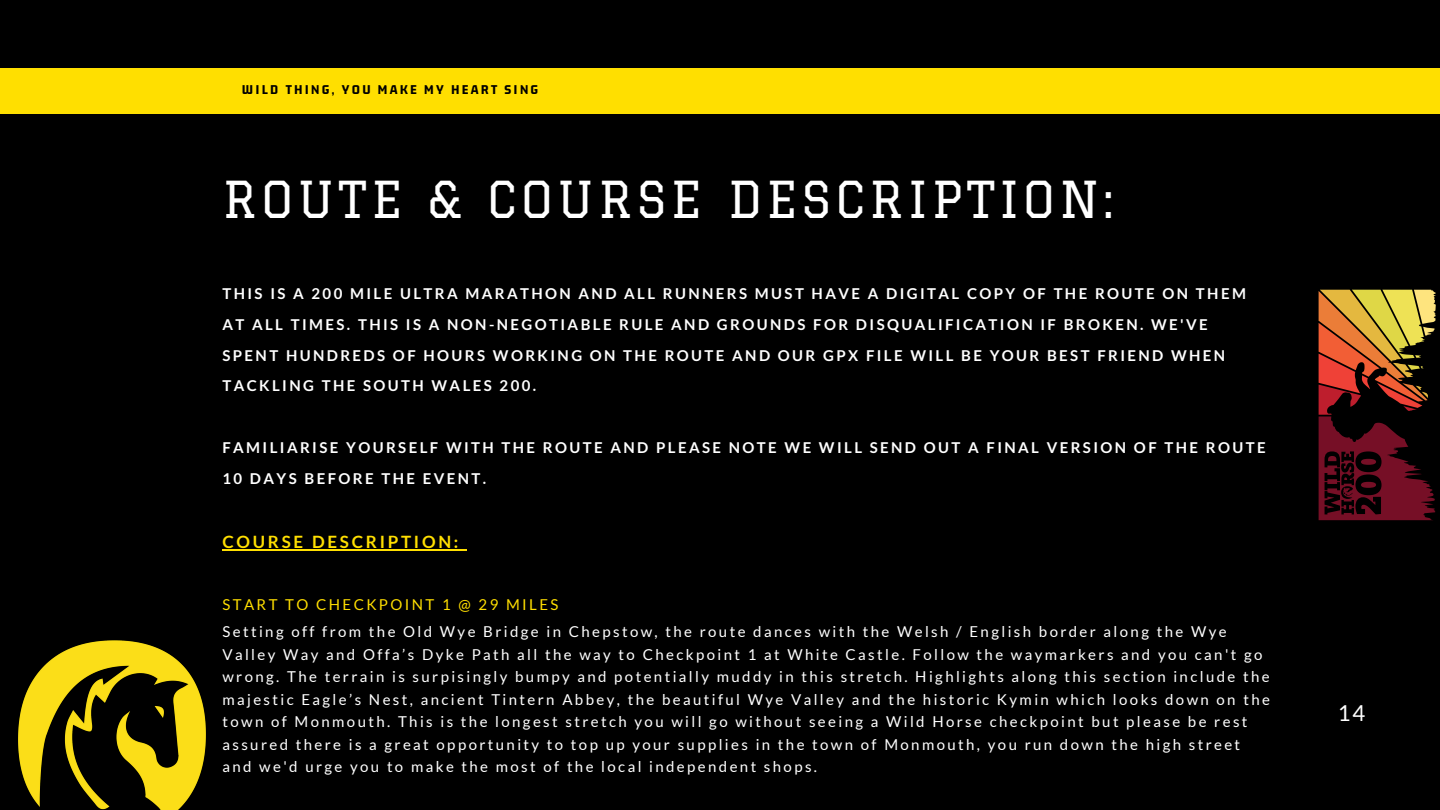
<style>
.page{position:relative;width:1440px;height:810px;background:#000}
.page>*{position:absolute;margin:0;border:0;box-sizing:border-box;transform-origin:0 0}
.t1{font:49.8px "Graduate";letter-spacing:.08em;color:#fff}
.t2{font:22px "Lato";color:#fff}
.t3{font:700 17px "Lato";letter-spacing:.16em;color:#ffdf00}
.t4{font:15px/22.5px "Lato";letter-spacing:.16em;color:#fff}
.t5{font:700 15px/30.8px "Lato";letter-spacing:.16em;color:#fff}
.t6{font:15px "Lato";letter-spacing:.16em;color:#ffdf00}
.t7{font:800 14.2px "Gemunu Libre";letter-spacing:.16em;color:#000}
</style>
<div class="page">
<hr style="left:222px;top:550px;width:239px;height:1px;background:#ffdf00">
<div style="left:0;top:68px;width:1440px;height:46px;background:#ffdf00"></div>
<img style="left:18px;top:640px;width:188px;height:170px">
<svg style="left:1319px;top:290px;width:117px;height:230px"></svg>
<p class="t7" style="left:242px;top:82px;width:298px">WILD THING, YOU MAKE MY HEART SING</p>
<h1 class="t1" style="left:222px;top:170px;width:893px">ROUTE &amp; COURSE DESCRIPTION:</h1>
<p class="t5" style="left:222px;top:278px;width:1025px">THIS IS A 200 MILE ULTRA MARATHON AND ALL RUNNERS MUST HAVE A DIGITAL COPY OF THE ROUTE ON THEM AT ALL TIMES. THIS IS A NON-NEGOTIABLE RULE AND GROUNDS FOR DISQUALIFICATION IF BROKEN. WE'VE SPENT HUNDREDS OF HOURS WORKING ON THE ROUTE AND OUR GPX FILE WILL BE YOUR BEST FRIEND WHEN TACKLING THE SOUTH WALES 200.</p>
<p class="t5" style="left:222px;top:432px;width:1045px">FAMILIARISE YOURSELF WITH THE ROUTE AND PLEASE NOTE WE WILL SEND OUT A FINAL VERSION OF THE ROUTE<br>10 DAYS BEFORE THE EVENT.</p>
<p class="t3" style="left:222px;top:531px;width:237px">COURSE DESCRIPTION:</p>
<p class="t6" style="left:222px;top:595px;width:338px">START TO CHECKPOINT 1 @ 29 MILES</p>
<p class="t4" style="left:222px;top:620px;width:1049px">Setting off from the Old Wye Bridge in Chepstow, the route dances with the Welsh / English border along the Wye Valley Way and Offa’s Dyke Path all the way to Checkpoint 1 at White Castle. Follow the waymarkers and you can't go wrong. The terrain is surpisingly bumpy and potentially muddy in this stretch. Highlights along this section include the majestic Eagle’s Nest, ancient Tintern Abbey, the beautiful Wye Valley and the historic Kymin which looks down on the town of Monmouth. This is the longest stretch you will go without seeing a Wild Horse checkpoint but please be rest assured there is a great opportunity to top up your supplies in the town of Monmouth, you run down the high street and we'd urge you to make the most of the local independent shops.</p>
<h2 class="t2" style="left:1338px;top:699px;width:29px">14</h2>
</div>
